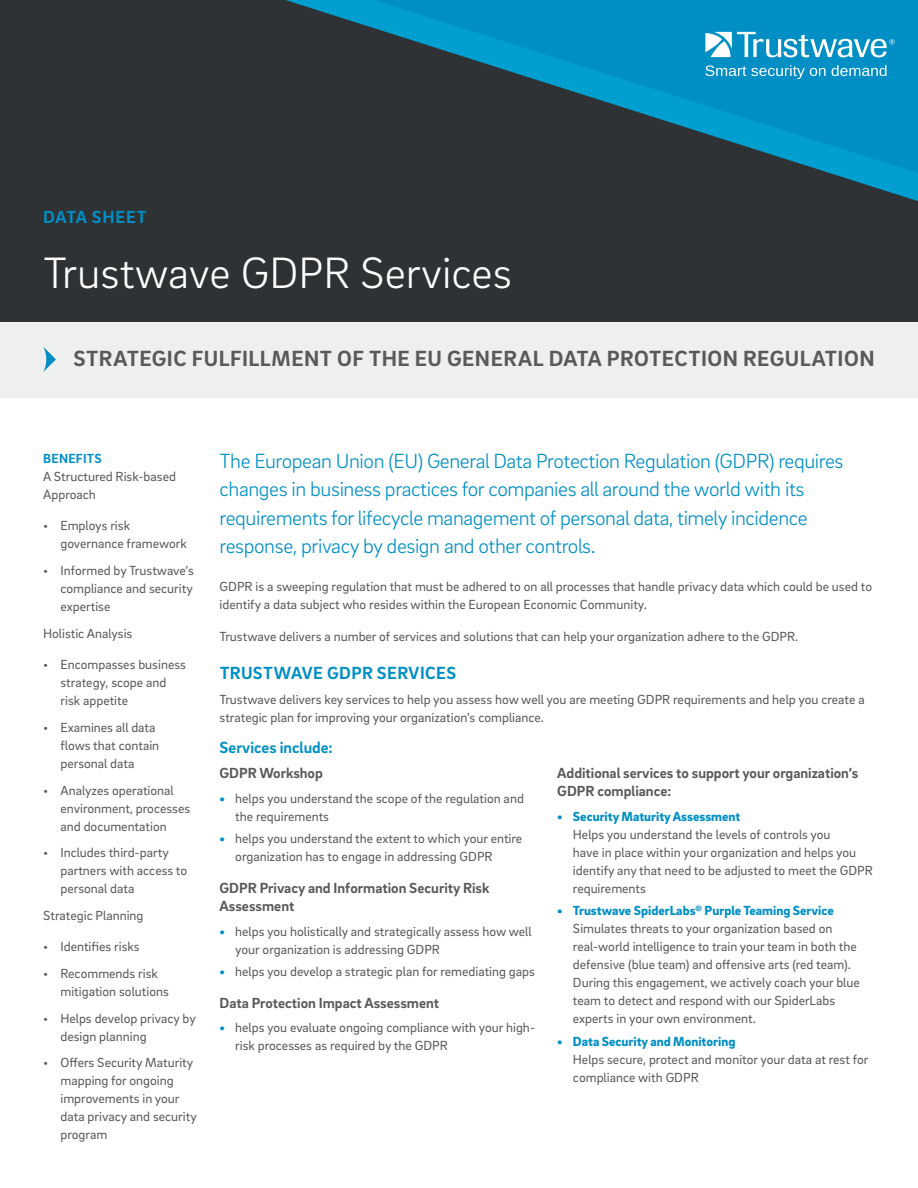
<style>
.page{position:relative;width:918px;height:1188px;background:#fff}
.page>*{position:absolute;margin:0;border:0;box-sizing:border-box;transform-origin:0 0}
.t1{font:300 45px "Brix Sans";color:#fff}
.Main_Subhead{font:700 22.5px "Brix Sans";letter-spacing:.02em;color:#58595b}
.Intro_Copy{font:300 21px/28.5px "Brix Sans";letter-spacing:-.02em;color:#008fc5}
.First_Header{font:700 18px "Brix Sans";letter-spacing:.02em;color:#008fc5}
.Doc_Type_Header{font:700 18px "Brix Sans";letter-spacing:.04em;color:#008fc5}
.Second_Header{font:700 16.5px "Brix Sans";color:#008fc5}
.Third_Header{font:700 15px/18px "Brix Sans";color:#58595b}
.Body_Text{font:13.5px/18px "Brix Sans";color:#58595b}
.F_B_Title{font:700 13.5px "Brix Sans";letter-spacing:.015em;color:#008fc5}
.s1{font-weight:900;color:#008fc5}
</style>
<div class="page">
<div style="left:0;top:322px;width:918px;height:75px;background:#eeefef"></div>
<div style="left:0;top:0;width:918px;height:322px;background:#2e3234"></div>
<svg style="left:286px;top:0;width:632px;height:201px"></svg>
<svg style="left:374px;top:0;width:544px;height:173px;fill:#008fc5"></svg>
<svg style="left:43px;top:347px;width:13px;height:25px"></svg>
<svg style="left:705px;top:32px;width:190px;height:25px;background:#56b4d8"></svg>
<svg style="left:705px;top:65px;width:121px;height:14px;background:#35a6d0"></svg>
<svg style="left:832px;top:65px;width:55px;height:11px"></svg>
<p class="Doc_Type_Header" style="left:43px;top:205px;width:105px">DATA SHEET</p>
<p class="t1" style="left:43px;top:244px;width:470px">Trustwave GDPR Services</p>
<p class="Main_Subhead" style="left:73px;top:344px;width:803px">STRATEGIC FULFILLMENT OF THE EU GENERAL DATA PROTECTION REGULATION</p>
<p class="F_B_Title" style="left:43px;top:450px;width:60px">BENEFITS</p>
<p class="Body_Text" style="left:43px;top:467px;width:134px">A Structured Risk-based<br>Approach</p>
<p class="Body_Text" style="left:60px;top:516px;width:128px;text-indent:-17px">• Employs risk governance framework</p>
<p class="Body_Text" style="left:60px;top:561px;width:135px;text-align:justify;text-indent:-17px">• Informed by Trustwave’s compliance and security expertise</p>
<p class="Body_Text" style="left:43px;top:624px;width:91px">Holistic Analysis</p>
<p class="Body_Text" style="left:60px;top:655px;width:127px;text-indent:-17px">• Encompasses business strategy, scope and risk appetite</p>
<p class="Body_Text" style="left:60px;top:718px;width:100px;text-indent:-17px">• Examines all data flows that contain personal data</p>
<p class="Body_Text" style="left:60px;top:780px;width:131px;text-indent:-17px">• Analyzes operational environment, processes and documentation</p>
<p class="Body_Text" style="left:60px;top:843px;width:128px;text-indent:-17px">• Includes third-party partners with access to personal data</p>
<p class="Body_Text" style="left:43px;top:906px;width:102px">Strategic Planning</p>
<p class="Body_Text" style="left:43px;top:937px;width:98px">• Identifies risks</p>
<p class="Body_Text" style="left:60px;top:964px;width:110px;text-indent:-17px">• Recommends risk mitigation solutions</p>
<p class="Body_Text" style="left:60px;top:1009px;width:137px;text-indent:-17px">• Helps develop privacy by design planning</p>
<p class="Body_Text" style="left:60px;top:1053px;width:138px;text-indent:-17px">• Offers Security Maturity mapping for ongoing improvements in your data privacy and security program</p>
<p class="Intro_Copy" style="left:220px;top:446px;width:625px">The European Union (EU) General Data Protection Regulation (GDPR) requires changes in business practices for companies all around the world with its requirements for lifecycle management of personal data, timely incidence response, privacy by design and other controls.</p>
<p class="Body_Text" style="left:220px;top:577px;width:654px">GDPR is a sweeping regulation that must be adhered to on all processes that handle privacy data which could be used to identify a data subject who resides within the European Economic Community.</p>
<p class="Body_Text" style="left:220px;top:627px;width:580px">Trustwave delivers a number of services and solutions that can help your organization adhere to the GDPR.</p>
<p class="First_Header" style="left:220px;top:661px;width:238px">TRUSTWAVE GDPR SERVICES</p>
<p class="Body_Text" style="left:220px;top:690px;width:647px">Trustwave delivers key services to help you assess how well you are meeting GDPR requirements and help you create a strategic plan for improving your organization’s compliance.</p>
<p class="Second_Header" style="left:220px;top:737px;width:115px">Services include:</p>
<p class="Third_Header" style="left:220px;top:763px;width:105px">GDPR Workshop</p>
<p class="Body_Text" style="left:235px;top:789px;width:290px;text-indent:-16px"><span class="s1">•</span> helps you understand the scope of the regulation and the requirements</p>
<p class="Body_Text" style="left:235px;top:829px;width:289px;text-indent:-16px"><span class="s1">•</span> helps you understand the extent to which your entire organization has to engage in addressing GDPR</p>
<p class="Third_Header" style="left:220px;top:878px;width:271px">GDPR Privacy and Information Security Risk<br>Assessment</p>
<p class="Body_Text" style="left:235px;top:922px;width:298px;text-indent:-16px"><span class="s1">•</span> helps you holistically and strategically assess how well your organization is addressing GDPR</p>
<p class="Body_Text" style="left:220px;top:962px;width:317px"><span class="s1">•</span> helps you develop a strategic plan for remediating gaps</p>
<p class="Third_Header" style="left:220px;top:993px;width:221px">Data Protection Impact Assessment</p>
<p class="Body_Text" style="left:235px;top:1018px;width:301px;text-indent:-16px"><span class="s1">•</span> helps you evaluate ongoing compliance with your high&shy;risk processes as required by the GDPR</p>
<p class="Third_Header" style="left:557px;top:763px;width:303px">Additional services to support your organization’s<br>GDPR compliance:</p>
<p class="Body_Text" style="left:573px;top:807px;width:301px;text-indent:-16px"><span class="s1">• Security Maturity Assessment<br></span>Helps you understand the levels of controls you<br>have in place within your organization and helps you identify any that need to be adjusted to meet the GDPR requirements</p>
<p class="Body_Text" style="left:573px;top:901px;width:288px;text-indent:-16px"><span class="s1">• Trustwave SpiderLabs</span><sup>®</sup> <span class="s1">Purple Teaming Service </span>Simulates threats to your organization based on real-world intelligence to train your team in both the defensive (blue team) and offensive arts (red team).<br>During this engagement, we actively coach your blue team to detect and respond with our SpiderLabs experts in your own environment.</p>
<p class="Body_Text" style="left:573px;top:1032px;width:297px;text-indent:-16px"><span class="s1">• Data Security and Monitoring<br></span>Helps secure, protect and monitor your data at rest for compliance with GDPR</p>
</div>
